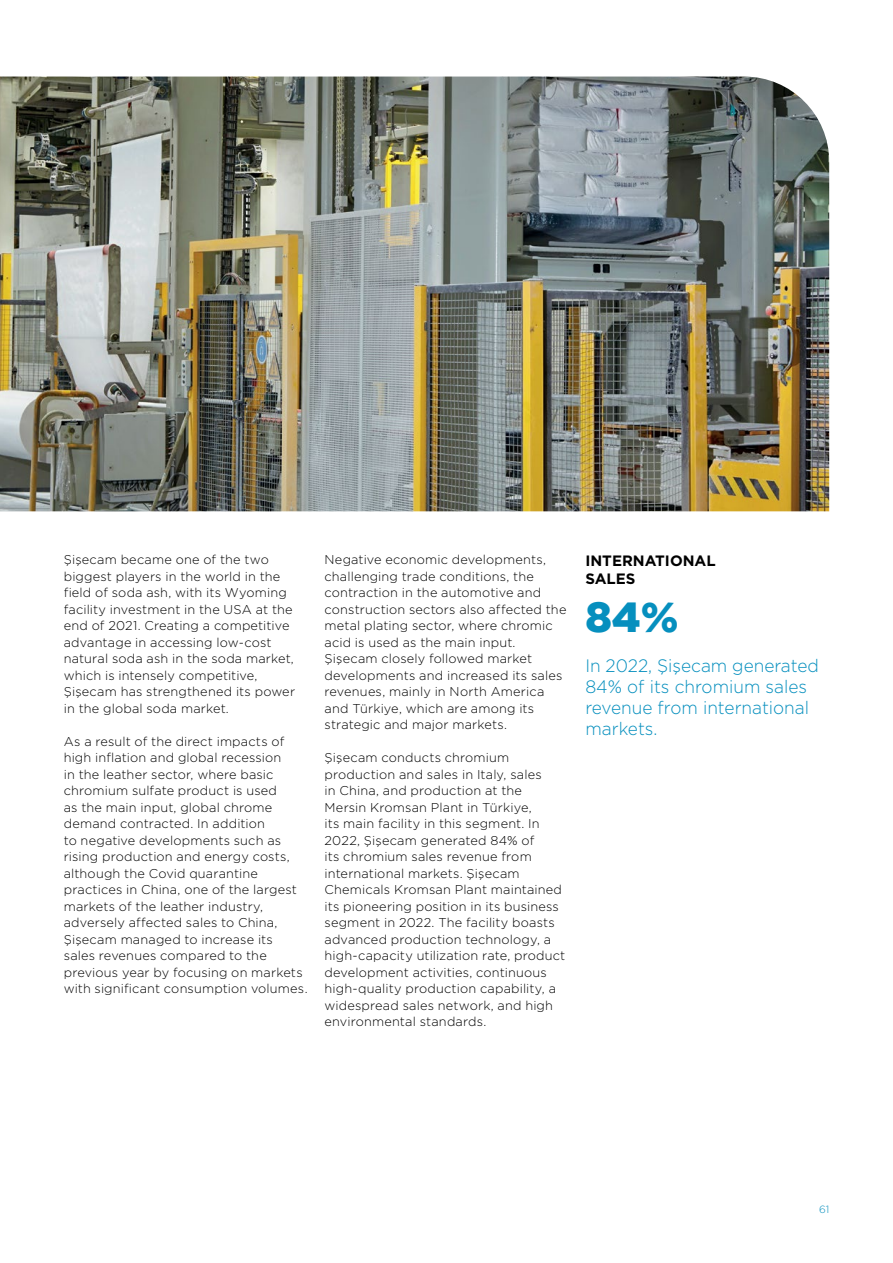
<style>
.page{position:relative;width:893px;height:1263px;background:#fff}
.page>*{position:absolute;margin:0;border:0;box-sizing:border-box;transform-origin:0 0}
.t1{font:900 42px "Gotham";color:#068fbe}
.t2{font:300 18px/21px "Gotham";color:#068fbe;scale:.96 1}
.t3{font:700 15px/18px "Gotham";color:#000}
.t4{font:300 12.75px/16.5px "Gotham";letter-spacing:.01em;color:#000}
.t5{font:300 10.5px "Gotham";color:#068fbe}
</style>
<div class="page">
<img style="left:0;top:77px;width:829px;height:434px">
<p class="t4" style="left:64px;top:551px;width:233px">Şişecam became one of the two biggest players in the world in the field of soda ash, with its Wyoming facility investment in the USA at the end of 2021. Creating a competitive advantage in accessing low-cost natural soda ash in the soda market, which is intensely competitive, Şişecam has strengthened its power in the global soda market.</p>
<p class="t4" style="left:64px;top:732px;width:245px">As a result of the direct impacts of high inflation and global recession<br>in the leather sector, where basic chromium sulfate product is used<br>as the main input, global chrome demand contracted. In addition<br>to negative developments such as rising production and energy costs, although the Covid quarantine practices in China, one of the largest markets of the leather industry, adversely affected sales to China, Şişecam managed to increase its<br>sales revenues compared to the previous year by focusing on markets with significant consumption volumes.</p>
<p class="t4" style="left:325px;top:551px;width:243px">Negative economic developments, challenging trade conditions, the contraction in the automotive and construction sectors also affected the metal plating sector, where chromic acid is used as the main input.<br>Şişecam closely followed market developments and increased its sales revenues, mainly in North America and Türkiye, which are among its strategic and major markets.</p>
<p class="t4" style="left:325px;top:749px;width:242px">Şişecam conducts chromium production and sales in Italy, sales<br>in China, and production at the Mersin Kromsan Plant in Türkiye,<br>its main facility in this segment. In 2022, Şişecam generated 84% of<br>its chromium sales revenue from international markets. Şişecam Chemicals Kromsan Plant maintained its pioneering position in its business segment in 2022. The facility boasts advanced production technology, a high-capacity utilization rate, product development activities, continuous high-quality production capability, a widespread sales network, and high environmental standards.</p>
<p class="t3" style="left:585px;top:551px;width:132px">INTERNATIONAL<br>SALES</p>
<h1 class="t1" style="left:585px;top:592px;width:95px">84%</h1>
<h2 class="t2" style="left:585px;top:655px;width:245px">In 2022, Şişecam generated<br>84% of its chromium sales revenue from international markets.</h2>
<p class="t5" style="left:819px;top:1202px;width:12px">61</p>
</div>
